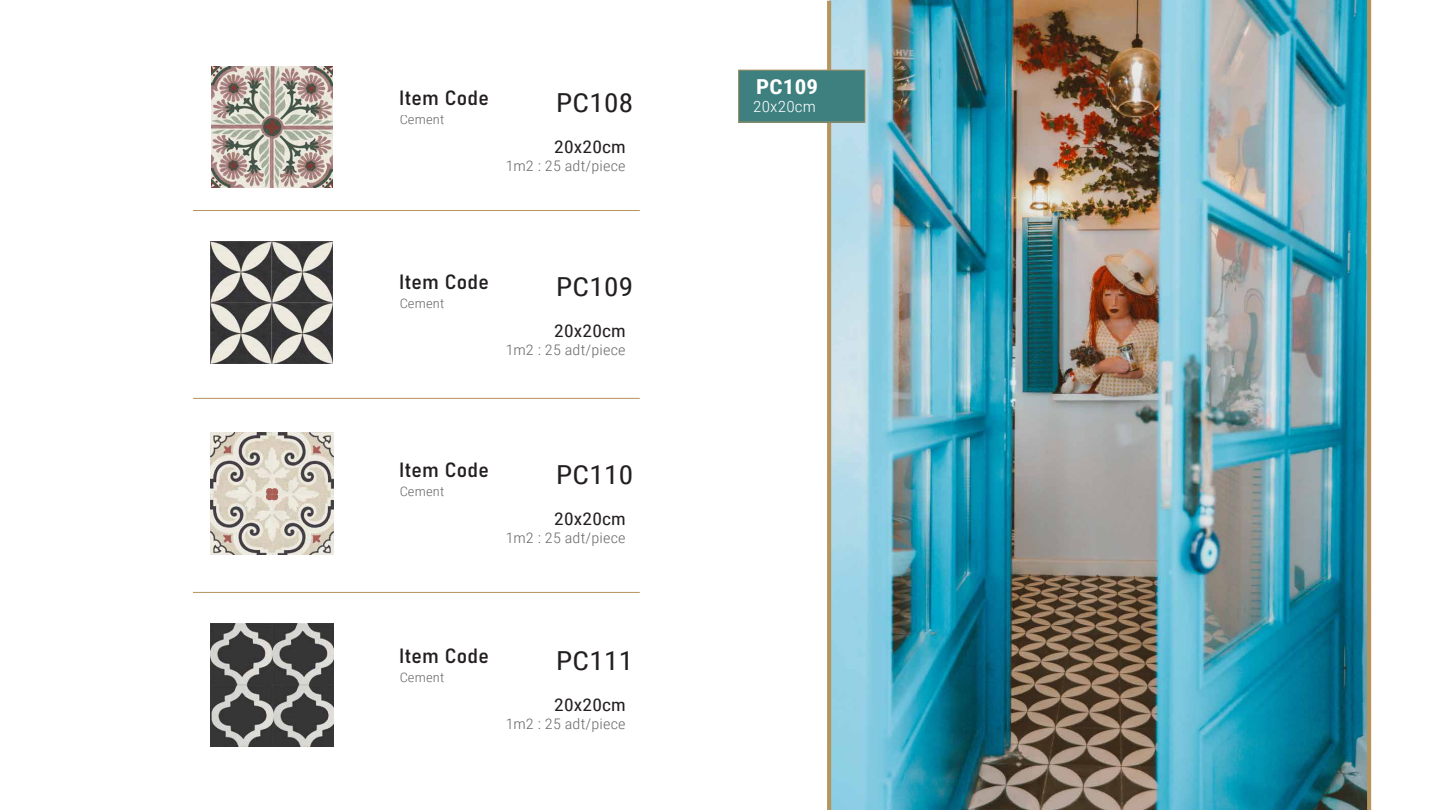
<style>
.page{position:relative;width:1440px;height:810px;background:#fff}
.page>*{position:absolute;margin:0;border:0;box-sizing:border-box;transform-origin:0 0}
.t1{font:26.17px "Roboto Condensed";letter-spacing:.01em;color:#231f20;scale:1.11 1}
.t2{font:700 20.62px "Roboto Condensed";letter-spacing:.01em;color:#fff;scale:1.11 1}
.t3{font:20.4px "Bahnschrift";letter-spacing:.01em;color:#231f20;scale:1.11 1}
.t4{font:17.48px "Roboto Condensed";letter-spacing:.01em;color:#231f20;scale:1.11 1}
.t5{font:300 15.52px "Roboto Condensed";letter-spacing:.01em;color:#fff;scale:1.11 1}
.t6{font:300 14.55px "Roboto Condensed";letter-spacing:.01em;color:#231f20;scale:1.11 1}
.t7{font:300 13.12px "Roboto Condensed";letter-spacing:.01em;color:#231f20;scale:1.11 1}
</style>
<div class="page">
<hr style="left:193px;top:210px;width:447px;height:1px;background:#b6945d">
<hr style="left:193px;top:398px;width:447px;height:1px;background:#b6945d">
<hr style="left:193px;top:592px;width:447px;height:1px;background:#b6945d">
<img style="left:211px;top:66px;width:122px;height:122px">
<img style="left:211px;top:242px;width:122px;height:122px">
<img style="left:210px;top:432px;width:123px;height:123px">
<img style="left:210px;top:623px;width:123px;height:123px">
<img style="left:831px;top:1px;width:536px;height:809px">
<hr style="left:827px;top:1px;width:4px;height:809px;background:#b6945d">
<hr style="left:1367px;top:0;width:4px;height:810px;background:#b6945d">
<svg style="left:738px;top:70px;width:127px;height:53px"></svg>
<h3 class="t3" style="left:399px;top:83px;width:82px">Item Code</h3>
<p class="t7" style="left:400px;top:111px;width:42px">Cement</p>
<h1 class="t1" style="left:556px;top:84px;width:71px">PC108</h1>
<h2 class="t2" style="left:756px;top:72px;width:57px">PC109</h2>
<p class="t5" style="left:753px;top:95px;width:58px">20x20cm</p>
<p class="t4" style="left:554px;top:135px;width:66px">20x20cm</p>
<p class="t6" style="left:505px;top:156px;width:110px">1m2 : 25 adt/piece</p>
<h3 class="t3" style="left:399px;top:266px;width:82px">Item Code</h3>
<p class="t7" style="left:400px;top:294px;width:42px">Cement</p>
<h1 class="t1" style="left:556px;top:268px;width:71px">PC109</h1>
<p class="t4" style="left:554px;top:318px;width:66px">20x20cm</p>
<p class="t6" style="left:505px;top:339px;width:110px">1m2 : 25 adt/piece</p>
<h3 class="t3" style="left:399px;top:455px;width:82px">Item Code</h3>
<p class="t7" style="left:400px;top:483px;width:42px">Cement</p>
<h1 class="t1" style="left:556px;top:456px;width:71px">PC110</h1>
<p class="t4" style="left:554px;top:507px;width:66px">20x20cm</p>
<p class="t6" style="left:505px;top:528px;width:110px">1m2 : 25 adt/piece</p>
<h3 class="t3" style="left:399px;top:641px;width:82px">Item Code</h3>
<p class="t7" style="left:400px;top:668px;width:42px">Cement</p>
<h1 class="t1" style="left:556px;top:642px;width:71px">PC111</h1>
<p class="t4" style="left:554px;top:693px;width:66px">20x20cm</p>
<p class="t6" style="left:505px;top:714px;width:110px">1m2 : 25 adt/piece</p>
</div>
